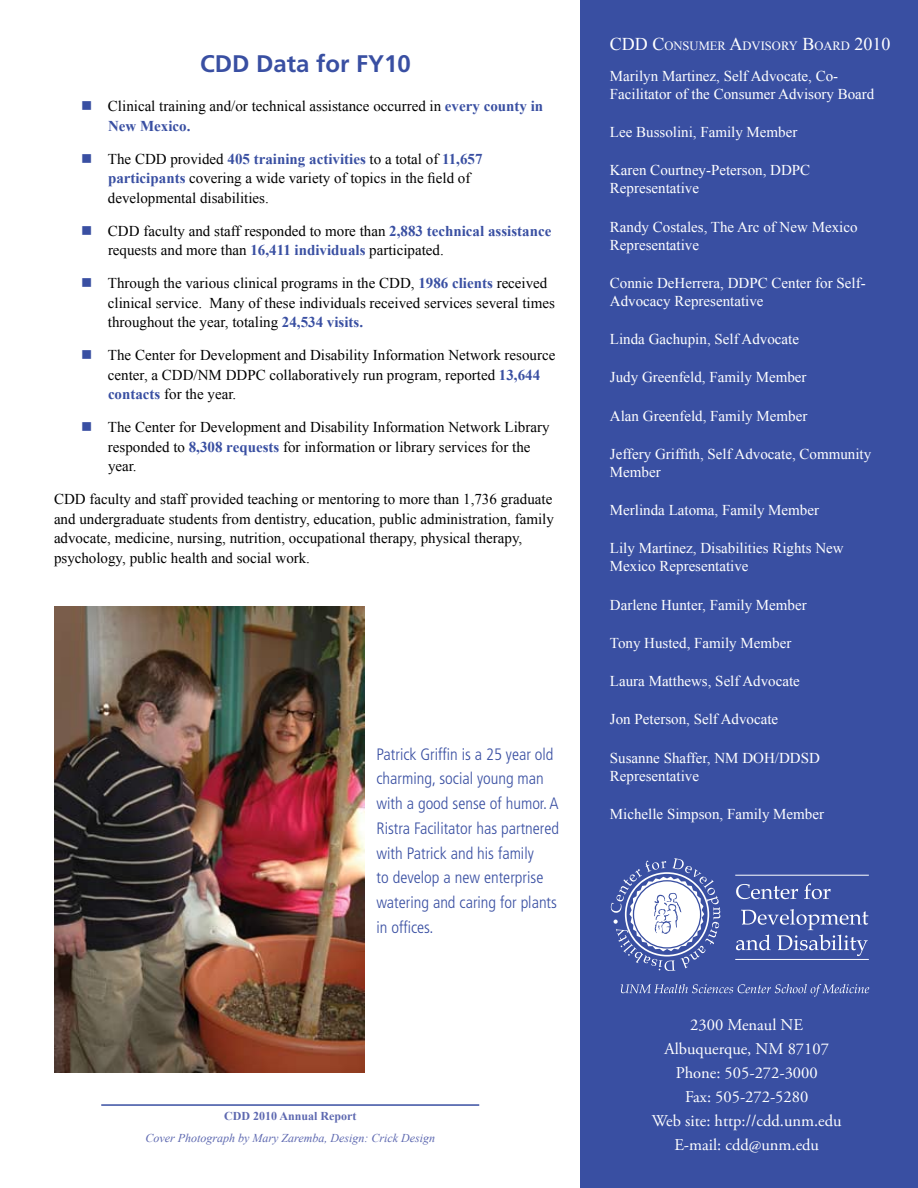
<style>
.page{position:relative;width:918px;height:1188px;background:#fff}
.page>*{position:absolute;margin:0;border:0;box-sizing:border-box;transform-origin:0 0}
.t1{font:700 24px "Frutiger";color:#394fa2}
.t2{font:300 condensed 16.5px/24.8px "Frutiger";color:#394fa2}
.t3{font:16.5px/24px "Adobe Garamond Pro";color:#fff;text-align:center}
.t4{font:15px/19.5px "Times New Roman";color:#000}
.t5{font:15px/18px "Times New Roman";color:#fff}
.t6{font:12.6px "Times New Roman";color:#fff}
.t7{font:italic 12px "Times New Roman";color:#5d68b0}
.t8{font:700 12px "Times New Roman";color:#5d68b0}
.s1{color:#394fa2}
.s2{font-weight:700;color:#394fa2}
.s3{font-size:18px}
</style>
<div class="page">
<div style="left:580px;top:0;width:338px;height:1188px;background:#394fa2"></div>
<hr style="left:101px;top:1104px;width:378px;height:2px;background:#394fa2">
<svg style="left:611px;top:858px;width:109px;height:113px"></svg>
<svg style="left:736px;top:883px;width:95px;height:16px"></svg>
<svg style="left:736px;top:909px;width:132px;height:47px"></svg>
<hr style="left:735px;top:959px;width:134px;height:1px;background:#fff">
<hr style="left:735px;top:875px;width:134px;height:1px;background:#fff">
<svg style="left:621px;top:984px;width:248px;height:13px"></svg>
<img style="left:54px;top:606px;width:310px;height:466px">
<h1 class="t1" style="left:200px;top:50px;width:212px">CDD Data for FY10</h1>
<p class="t4" style="left:108px;top:96px;width:437px;text-indent:-27px"><span class="s1">■</span> Clinical training and/or technical assistance occurred in <span class="s2">every county in<br>New Mexico.</span></p>
<p class="t4" style="left:108px;top:149px;width:376px;text-indent:-27px"><span class="s1">■</span> The CDD provided <span class="s2">405 training activities</span> to a total of <span class="s2">11,657 participants</span> covering a wide variety of topics in the field of developmental disabilities.</p>
<p class="t4" style="left:108px;top:221px;width:445px;text-indent:-27px"><span class="s1">■</span> CDD faculty and staff responded to more than <span class="s2">2,883 technical assistance </span>requests and more than <span class="s2">16,411 individuals</span> participated.</p>
<p class="t4" style="left:108px;top:273px;width:448px;text-indent:-27px"><span class="s1">■</span> Through the various clinical programs in the CDD, <span class="s2">1986 clients</span> received clinical service. Many of these individuals received services several times throughout the year, totaling <span class="s2">24,534 visits.</span></p>
<p class="t4" style="left:108px;top:345px;width:449px;text-indent:-27px"><span class="s1">■</span> The Center for Development and Disability Information Network resource center, a CDD/NM DDPC collaboratively run program, reported <span class="s2">13,644 contacts</span> for the year.</p>
<p class="t4" style="left:108px;top:417px;width:443px;text-indent:-27px"><span class="s1">■</span> The Center for Development and Disability Information Network Library responded to <span class="s2">8,308 requests</span> for information or library services for the year.</p>
<p class="t4" style="left:54px;top:489px;width:501px">CDD faculty and staff provided teaching or mentoring to more than 1,736 graduate and undergraduate students from dentistry, education, public administration, family advocate, medicine, nursing, nutrition, occupational therapy, physical therapy, psychology, public health and social work.</p>
<p class="t2" style="left:376px;top:742px;width:184px">Patrick Griffin is a 25 year old charming, social young man with a good sense of humor. A<br>Ristra Facilitator has partnered with Patrick and his family<br>to develop a new enterprise watering and caring for plants in offices.</p>
<p class="t8" style="left:224px;top:1108px;width:134px">CDD 2010 Annual Report</p>
<p class="t7" style="left:145px;top:1129px;width:291px">Cover Photograph by Mary Zaremba, Design: Crick Design</p>
<p class="t6" style="left:610px;top:37px;width:282px"><span class="s3">CDD C</span>onsumer <span class="s3">A</span>dvisory <span class="s3">B</span>oard <span class="s3">2010</span></p>
<p class="t5" style="left:610px;top:67px;width:266px">Marilyn Martinez, Self Advocate, Co-<br>Facilitator of the Consumer Advisory Board</p>
<p class="t5" style="left:610px;top:123px;width:189px">Lee Bussolini, Family Member</p>
<p class="t5" style="left:610px;top:161px;width:202px">Karen Courtney-Peterson, DDPC<br>Representative</p>
<p class="t5" style="left:610px;top:217px;width:249px">Randy Costales, The Arc of New Mexico<br>Representative</p>
<p class="t5" style="left:610px;top:274px;width:257px">Connie DeHerrera, DDPC Center for Self-<br>Advocacy Representative</p>
<p class="t5" style="left:610px;top:330px;width:191px">Linda Gachupin, Self Advocate</p>
<p class="t5" style="left:610px;top:368px;width:198px">Judy Greenfeld, Family Member</p>
<p class="t5" style="left:610px;top:406px;width:199px">Alan Greenfeld, Family Member</p>
<p class="t5" style="left:610px;top:445px;width:263px">Jeffery Griffith, Self Advocate, Community<br>Member</p>
<p class="t5" style="left:610px;top:501px;width:211px">Merlinda Latoma, Family Member</p>
<p class="t5" style="left:610px;top:539px;width:235px">Lily Martinez, Disabilities Rights New<br>Mexico Representative</p>
<p class="t5" style="left:610px;top:595px;width:198px">Darlene Hunter, Family Member</p>
<p class="t5" style="left:610px;top:634px;width:183px">Tony Husted, Family Member</p>
<p class="t5" style="left:610px;top:672px;width:191px">Laura Matthews, Self Advocate</p>
<p class="t5" style="left:610px;top:710px;width:170px">Jon Peterson, Self Advocate</p>
<p class="t5" style="left:610px;top:748px;width:211px">Susanne Shaffer, NM DOH/DDSD<br>Representative</p>
<p class="t5" style="left:610px;top:805px;width:216px">Michelle Simpson, Family Member</p>
<p class="t3" style="left:652px;top:1014px;width:191px">2300 Menaul NE<br>Albuquerque, NM 87107<br>Phone: 505-272-3000<br>Fax: 505-272-5280<br>Web site: http://cdd.unm.edu<br>E-mail: cdd@unm.edu</p>
</div>
